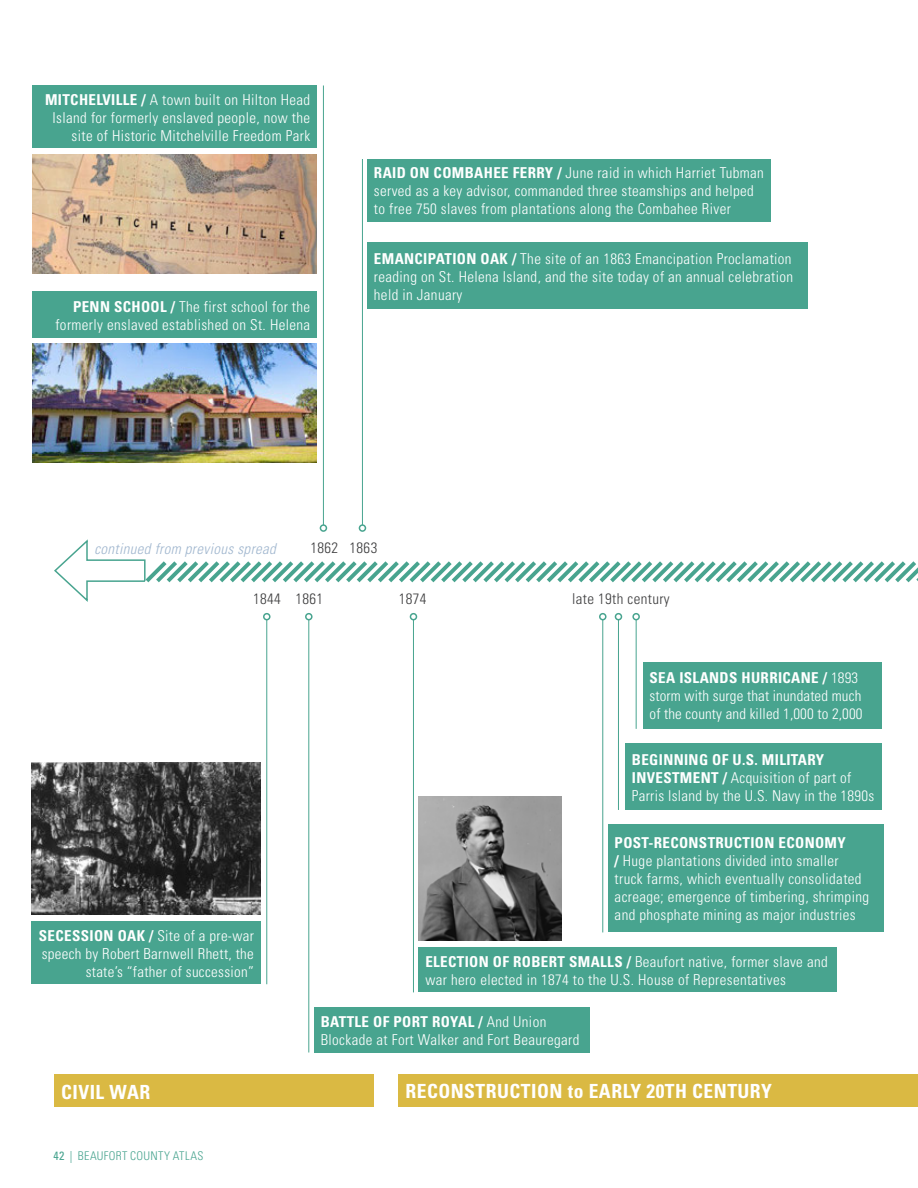
<style>
.page{position:relative;width:918px;height:1188px;background:#fff}
.page>*{position:absolute;margin:0;border:0;box-sizing:border-box;transform-origin:0 0}
.Caption_Text{font:700 condensed 19.5px "Univers";letter-spacing:.025em;color:#fff}
.Caption_Text-2{font:300 condensed 15px/18px "Univers";letter-spacing:.025em;color:#fff}
.Caption_Text-3{font:300 condensed 15px "Univers";letter-spacing:.025em;color:#3e3e3f}
.Caption_Text-4{font:italic 300 condensed 15px "Univers";letter-spacing:.025em;color:#a1b7cf}
.t1{font:300 condensed 12px "Univers";letter-spacing:.025em;color:#48a48f}
.s1{font-weight:700}
.s2{font-weight:400}
</style>
<div class="page">
<div style="left:54px;top:1075px;width:320px;height:32px;background:#dab943"></div>
<div style="left:399px;top:1074px;width:519px;height:33px;background:#dab943"></div>
<div style="left:31px;top:922px;width:230px;height:62px;background:#48a48f"></div>
<img style="left:31px;top:762px;width:230px;height:152px">
<img style="left:419px;top:796px;width:143px;height:145px">
<div style="left:32px;top:86px;width:285px;height:62px;background:#48a48f"></div>
<div style="left:367px;top:159px;width:404px;height:63px;background:#48a48f"></div>
<div style="left:32px;top:291px;width:285px;height:47px;background:#48a48f"></div>
<div style="left:367px;top:242px;width:441px;height:67px;background:#48a48f"></div>
<img style="left:32px;top:154px;width:285px;height:120px">
<img style="left:32px;top:343px;width:285px;height:120px">
<hr style="left:323px;top:86px;width:1px;height:439px;background:#48a48f">
<div style="left:320px;top:524px;width:7px;height:8px;border:2px solid #48a48f;border-radius:50%"></div>
<hr style="left:362px;top:159px;width:1px;height:366px;background:#48a48f">
<div style="left:359px;top:524px;width:7px;height:8px;border:2px solid #48a48f;border-radius:50%"></div>
<div style="left:608px;top:824px;width:275px;height:108px;background:#48a48f"></div>
<div style="left:625px;top:743px;width:257px;height:67px;background:#48a48f"></div>
<div style="left:643px;top:662px;width:239px;height:67px;background:#48a48f"></div>
<div style="left:314px;top:1008px;width:275px;height:45px;background:#48a48f"></div>
<div style="left:419px;top:947px;width:418px;height:45px;background:#48a48f"></div>
<hr style="left:602px;top:620px;width:1px;height:312px;background:#48a48f">
<div style="left:599px;top:613px;width:8px;height:7px;border:2px solid #48a48f;border-radius:50%"></div>
<hr style="left:618px;top:620px;width:1px;height:190px;background:#48a48f">
<div style="left:615px;top:613px;width:7px;height:7px;border:2px solid #48a48f;border-radius:50%"></div>
<hr style="left:636px;top:620px;width:1px;height:109px;background:#48a48f">
<div style="left:632px;top:613px;width:8px;height:7px;border:2px solid #48a48f;border-radius:50%"></div>
<hr style="left:308px;top:620px;width:1px;height:433px;background:#48a48f">
<div style="left:305px;top:613px;width:8px;height:7px;border:2px solid #48a48f;border-radius:50%"></div>
<hr style="left:413px;top:620px;width:1px;height:372px;background:#48a48f">
<div style="left:410px;top:613px;width:7px;height:7px;border:2px solid #48a48f;border-radius:50%"></div>
<hr style="left:266px;top:620px;width:1px;height:364px;background:#48a48f">
<div style="left:263px;top:613px;width:8px;height:7px;border:2px solid #48a48f;border-radius:50%"></div>
<svg style="left:54px;top:539px;width:864px;height:63px"></svg>
<p class="Caption_Text-2" style="left:45px;top:91px;width:267px;text-align:right"><span class="s1">MITCHELVILLE /</span> A town built on Hilton Head<br>Island for formerly enslaved people, now the site of Historic Mitchelville Freedom Park</p>
<p class="Caption_Text-2" style="left:55px;top:297px;width:256px;text-align:right"><span class="s1">PENN SCHOOL /</span> The first school for the formerly enslaved established on St. Helena</p>
<p class="Caption_Text-2" style="left:374px;top:164px;width:391px"><span class="s1">RAID ON COMBAHEE FERRY /</span> June raid in which Harriet Tubman served as a key advisor, commanded three steamships and helped to free 750 slaves from plantations along the Combahee River</p>
<p class="Caption_Text-2" style="left:374px;top:249px;width:421px;text-align:justify"><span class="s1">EMANCIPATION OAK /</span> The site of an 1863 Emancipation Proclamation reading on St. Helena Island, and the site today of an annual celebration held in January</p>
<p class="Caption_Text-4" style="left:94px;top:540px;width:183px">continued from previous spread</p>
<p class="Caption_Text-3" style="left:311px;top:539px;width:29px">1862</p>
<p class="Caption_Text-3" style="left:350px;top:539px;width:29px">1863</p>
<p class="Caption_Text-3" style="left:253px;top:590px;width:29px">1844</p>
<p class="Caption_Text-3" style="left:295px;top:590px;width:29px">1861</p>
<p class="Caption_Text-3" style="left:399px;top:590px;width:29px">1874</p>
<p class="Caption_Text-3" style="left:572px;top:590px;width:99px">late 19th century</p>
<p class="Caption_Text-2" style="left:650px;top:669px;width:215px"><span class="s1">SEA ISLANDS HURRICANE /</span> 1893 storm with surge that inundated much of the county and killed 1,000 to 2,000</p>
<p class="Caption_Text-2" style="left:632px;top:750px;width:244px"><span class="s1">BEGINNING OF U.S. MILITARY<br>INVESTMENT /</span> Acquisition of part of<br>Parris Island by the U.S. Navy in the 1890s</p>
<p class="Caption_Text-2" style="left:39px;top:927px;width:216px;text-align:right"><span class="s1">SECESSION OAK /</span> Site of a pre-war speech by Robert Barnwell Rhett, the state’s “father of succession”</p>
<p class="Caption_Text-2" style="left:615px;top:834px;width:256px"><span class="s1">POST-RECONSTRUCTION ECONOMY<br>/</span> Huge plantations divided into smaller truck farms, which eventually consolidated acreage; emergence of timbering, shrimping and phosphate mining as major industries</p>
<p class="Caption_Text-2" style="left:425px;top:953px;width:404px"><span class="s1">ELECTION OF ROBERT SMALLS /</span> Beaufort native, former slave and war hero elected in 1874 to the U.S. House of Representatives</p>
<p class="Caption_Text-2" style="left:321px;top:1013px;width:260px"><span class="s1">BATTLE OF PORT ROYAL /</span> And Union<br>Blockade at Fort Walker and Fort Beauregard</p>
<p class="Caption_Text" style="left:61px;top:1080px;width:91px">CIVIL WAR</p>
<p class="Caption_Text" style="left:405px;top:1079px;width:368px">RECONSTRUCTION to EARLY 20TH CENTURY</p>
<p class="t1" style="left:53px;top:1148px;width:151px"><span class="s2">42</span> | BEAUFORT COUNTY ATLAS</p>
</div>
